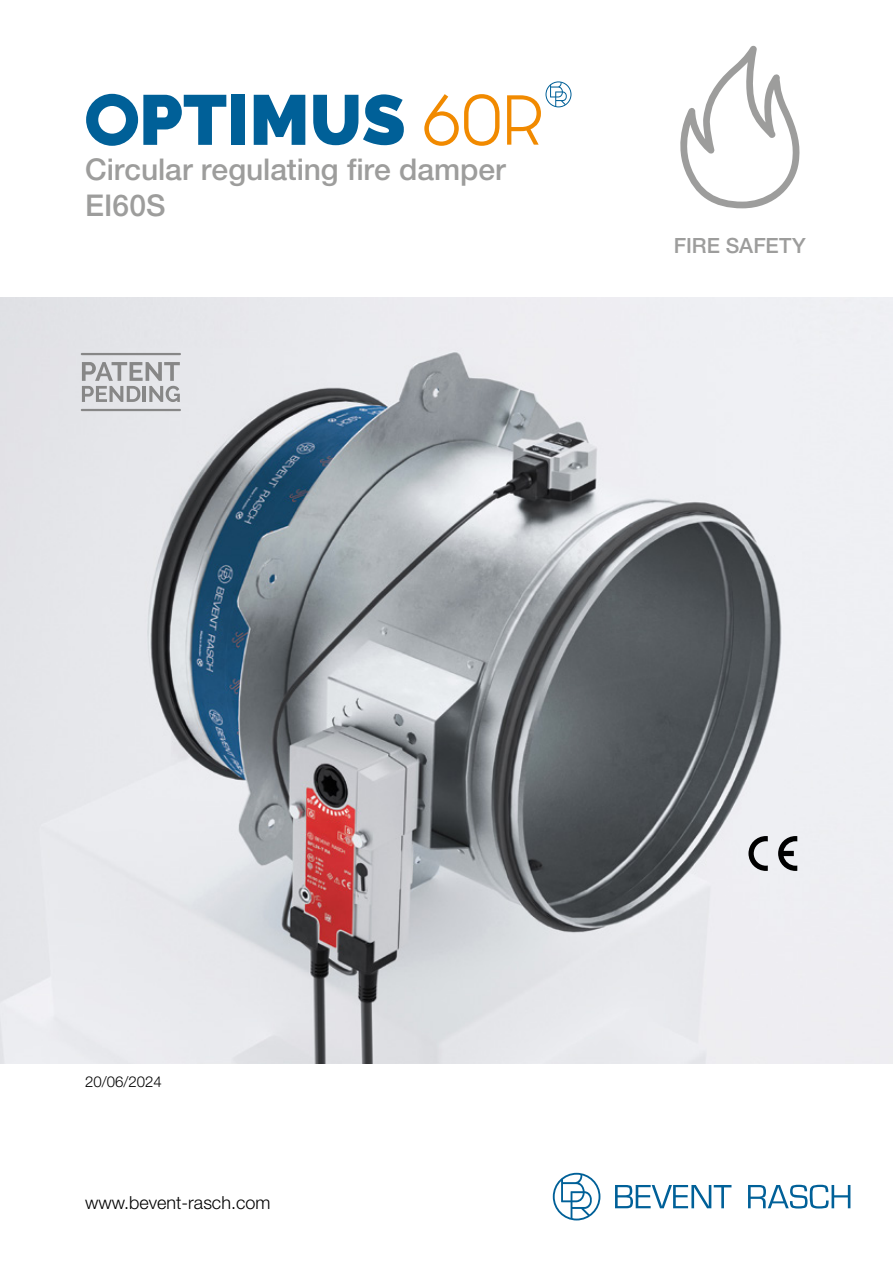
<style>
.page{position:relative;width:893px;height:1263px;background:#fff}
.page>*{position:absolute;margin:0;border:0;box-sizing:border-box;transform-origin:0 0}
.t1{font:500 30px/36px "Helvetica Neue LT Std";letter-spacing:-.005em;color:#9d9d9c}
.t2{font:500 21px "Helvetica Neue LT Std";color:#9d9d9c}
.t3{font:300 18px "Helvetica Neue LT Std";color:#000}
.t4{font:300 15px "Helvetica Neue LT Std";color:#000}
</style>
<div class="page">
<svg style="left:680px;top:46px;width:119px;height:162px"></svg>
<svg style="left:615px;top:1185px;width:116px;height:23px"></svg>
<svg style="left:748px;top:1185px;width:102px;height:23px"></svg>
<svg style="left:553px;top:1173px;width:47px;height:47px"></svg>
<img style="left:0;top:298px;width:893px;height:765px">
<svg style="left:424px;top:94px;width:75px;height:52px"></svg>
<div style="left:231px;top:95px;width:14px;height:50px;background:#006098"></div>
<svg style="left:254px;top:95px;width:51px;height:50px"></svg>
<svg style="left:313px;top:94px;width:91px;height:51px"></svg>
<svg style="left:86px;top:94px;width:140px;height:52px"></svg>
<svg style="left:507px;top:81px;width:64px;height:64px"></svg>
<svg style="left:778px;top:836px;width:19px;height:35px"></svg>
<svg style="left:748px;top:836px;width:20px;height:35px"></svg>
<hr style="left:81px;top:353px;width:100px;height:2px;background:#878787">
<hr style="left:81px;top:409px;width:100px;height:2px;background:#878787">
<svg style="left:82px;top:362px;width:98px;height:40px;background:#bdbec0"></svg>
<p class="t1" style="left:85px;top:151px;width:422px">Circular regulating fire damper<br>EI60S</p>
<p class="t2" style="left:674px;top:233px;width:133px">FIRE SAFETY</p>
<p class="t4" style="left:85px;top:1072px;width:78px">20/06/2024</p>
<p class="t3" style="left:85px;top:1191px;width:187px">www.bevent-rasch.com</p>
</div>
